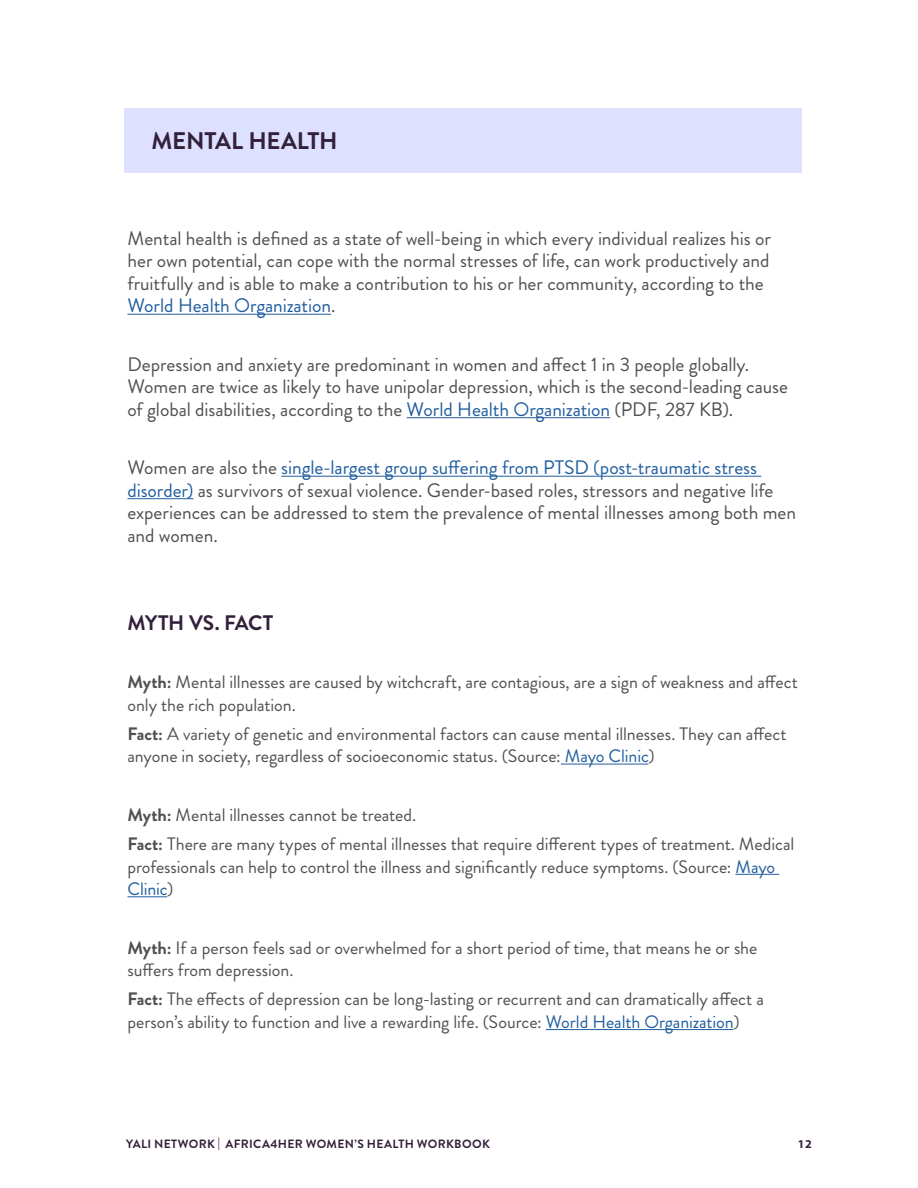
<style>
.page{position:relative;width:918px;height:1188px;background:#fff}
.page>*{position:absolute;margin:0;border:0;box-sizing:border-box;transform-origin:0 0}
.t1{font:700 24px "Brandon Grotesque";letter-spacing:-.01em;color:#33213b}
.t2{font:700 21px "Brandon Grotesque";letter-spacing:-.015em;color:#33213b}
.t3{font:19.5px/22.5px "Brandon Grotesque";letter-spacing:-.005em;color:#50504f}
.t4{font:18px/22.5px "Brandon Grotesque";letter-spacing:-.005em;color:#50504f}
.t5{font:700 12px "Brandon Grotesque";letter-spacing:.03em;color:#33213b}
.t6{font:700 12px "Myriad Pro";color:#33213b}
.s1{color:#215e9e}
.s2{font-weight:700}
</style>
<div class="page">
<hr style="left:128px;top:314px;width:203px;height:1px;background:#215e9e">
<hr style="left:407px;top:417px;width:203px;height:1px;background:#215e9e">
<hr style="left:281px;top:476px;width:480px;height:1px;background:#215e9e">
<hr style="left:128px;top:498px;width:66px;height:1px;background:#215e9e">
<hr style="left:561px;top:764px;width:87px;height:1px;background:#215e9e">
<hr style="left:735px;top:874px;width:44px;height:1px;background:#215e9e">
<hr style="left:128px;top:896px;width:39px;height:1px;background:#215e9e">
<hr style="left:546px;top:1029px;width:187px;height:1px;background:#215e9e">
<div style="left:124px;top:108px;width:678px;height:65px;background:#dee0ff"></div>
<h1 class="t1" style="left:152px;top:124px;width:188px">MENTAL HEALTH</h1>
<p class="t3" style="left:128px;top:227px;width:645px">Mental health is defined as a state of well-being in which every individual realizes his or her own potential, can cope with the normal stresses of life, can work productively and fruitfully and is able to make a contribution to his or her community, according to the <span class="s1">World Health Organization</span>.</p>
<p class="t3" style="left:128px;top:353px;width:662px">Depression and anxiety are predominant in women and affect 1 in 3 people globally.<br>Women are twice as likely to have unipolar depression, which is the second-leading cause of global disabilities, according to the <span class="s1">World Health Organization</span> (PDF, 287 KB).</p>
<p class="t3" style="left:128px;top:457px;width:670px">Women are also the <span class="s1">single-largest group suffering from PTSD (post-traumatic stress disorder)</span> as survivors of sexual violence. Gender-based roles, stressors and negative life experiences can be addressed to stem the prevalence of mental illnesses among both men and women.</p>
<p class="t2" style="left:128px;top:608px;width:147px">MYTH VS. FACT</p>
<p class="t4" style="left:128px;top:671px;width:672px"><span class="s2">Myth:</span> Mental illnesses are caused by witchcraft, are contagious, are a sign of weakness and affect only the rich population.</p>
<p class="t4" style="left:128px;top:723px;width:660px"><span class="s2">Fact:</span> A variety of genetic and environmental factors can cause mental illnesses. They can affect anyone in society, regardless of socioeconomic status. (Source: <span class="s1">Mayo Clinic</span>)</p>
<p class="t4" style="left:128px;top:800px;width:668px;line-height:29.2px"><span class="s2">Myth:</span> Mental illnesses cannot be treated.<br><span class="s2">Fact:</span> There are many types of mental illnesses that require different types of treatment. Medical</p>
<p class="t4" style="left:128px;top:855px;width:649px">professionals can help to control the illness and significantly reduce symptoms. (Source: <span class="s1">Mayo<br>Clinic</span>)</p>
<p class="t4" style="left:128px;top:936px;width:631px"><span class="s2">Myth:</span> If a person feels sad or overwhelmed for a short period of time, that means he or she suffers from depression.</p>
<p class="t4" style="left:128px;top:988px;width:638px"><span class="s2">Fact:</span> The effects of depression can be long-lasting or recurrent and can dramatically affect a person’s ability to function and live a rewarding life. (Source: <span class="s1">World Health Organization</span>)</p>
<p class="t5" style="left:126px;top:1135px;width:365px">YALI NETWORK | AFRICA4HER WOMEN’S HEALTH WORKBOOK</p>
<p class="t6" style="left:798px;top:1136px;width:15px">12</p>
</div>
